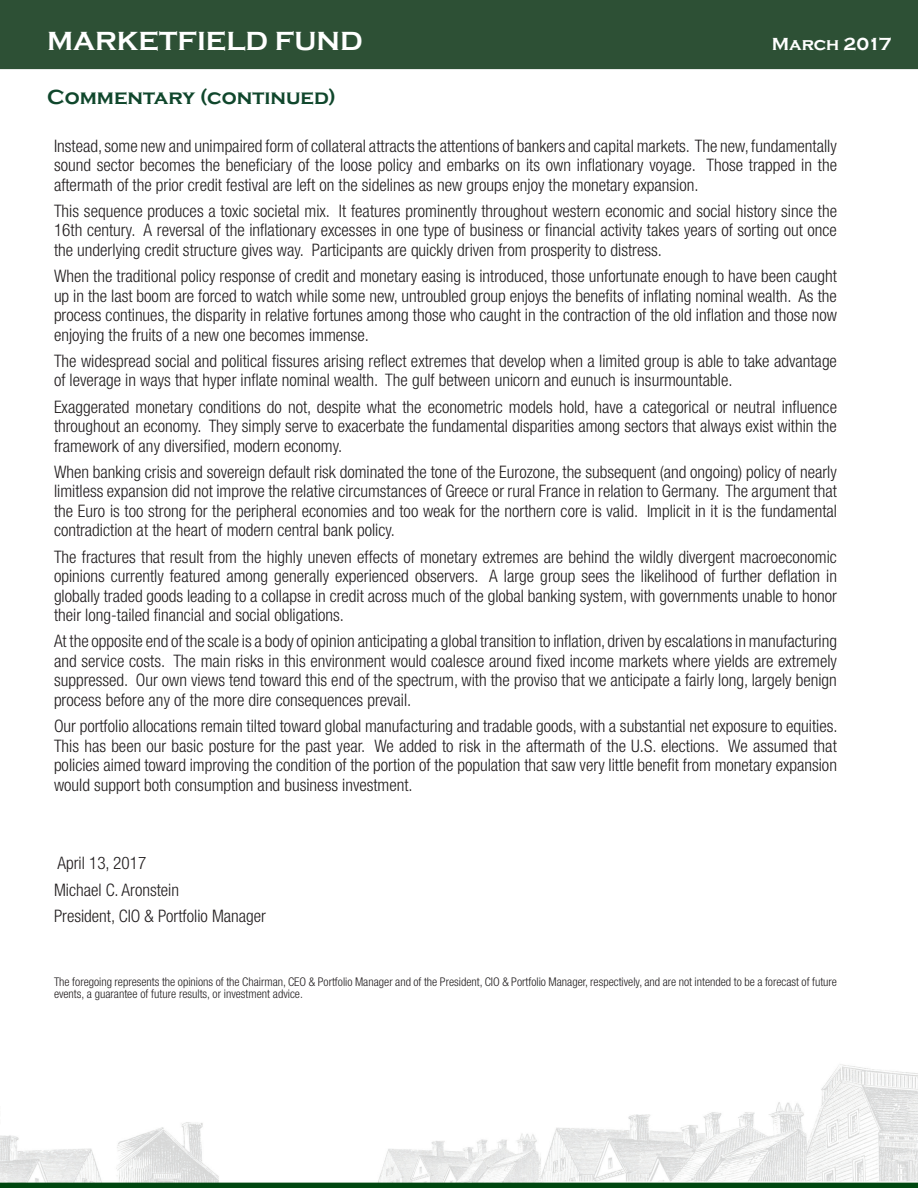
<style>
.page{position:relative;width:918px;height:1188px;background:#fff}
.page>*{position:absolute;margin:0;border:0;box-sizing:border-box;transform-origin:0 0}
.Date{font:700 27px "Copperplate Gothic";color:#fff}
.Heading_3{font:700 21px "Copperplate Gothic";color:#10472c}
.Date-2{font:700 18px "Copperplate Gothic";letter-spacing:-.01em;color:#fff}
.perf_disclosure{font:300 condensed 17.25px/19.5px "Helvetica Neue";color:#231f20;text-align:justify}
.t1{font:300 condensed 12px/12px "Helvetica Neue";color:#231f20}
</style>
<div class="page">
<div style="left:0;top:0;width:918px;height:69px;background:#2d5035"></div>
<img style="left:0;top:1064px;width:918px;height:124px">
<p class="Date" style="left:47px;top:27px;width:317px">MARKETFIELD FUND</p>
<p class="Date-2" style="left:772px;top:34px;width:121px">March 2017</p>
<p class="Heading_3" style="left:47px;top:85px;width:290px">Commentary (continued)</p>
<p class="perf_disclosure" style="left:54px;top:136px;width:785px">Instead, some new and unimpaired form of collateral attracts the attentions of bankers and capital markets. The new, fundamentally sound sector becomes the beneficiary of the loose policy and embarks on its own inflationary voyage. Those trapped in the aftermath of the prior credit festival are left on the sidelines as new groups enjoy the monetary expansion.</p>
<p class="perf_disclosure" style="left:54px;top:201px;width:785px">This sequence produces a toxic societal mix. It features prominently throughout western economic and social history since the 16th century. A reversal of the inflationary excesses in one type of business or financial activity takes years of sorting out once the underlying credit structure gives way. Participants are quickly driven from prosperity to distress.</p>
<p class="perf_disclosure" style="left:54px;top:266px;width:785px">When the traditional policy response of credit and monetary easing is introduced, those unfortunate enough to have been caught up in the last boom are forced to watch while some new, untroubled group enjoys the benefits of inflating nominal wealth. As the process continues, the disparity in relative fortunes among those who caught in the contraction of the old inflation and those now enjoying the fruits of a new one becomes immense.</p>
<p class="perf_disclosure" style="left:54px;top:351px;width:785px">The widespread social and political fissures arising reflect extremes that develop when a limited group is able to take advantage of leverage in ways that hyper inflate nominal wealth. The gulf between unicorn and eunuch is insurmountable.</p>
<p class="perf_disclosure" style="left:54px;top:397px;width:785px">Exaggerated monetary conditions do not, despite what the econometric models hold, have a categorical or neutral influence throughout an economy. They simply serve to exacerbate the fundamental disparities among sectors that always exist within the framework of any diversified, modern economy.</p>
<p class="perf_disclosure" style="left:54px;top:462px;width:785px">When banking crisis and sovereign default risk dominated the tone of the Eurozone, the subsequent (and ongoing) policy of nearly limitless expansion did not improve the relative circumstances of Greece or rural France in relation to Germany. The argument that the Euro is too strong for the peripheral economies and too weak for the northern core is valid. Implicit in it is the fundamental contradiction at the heart of modern central bank policy.</p>
<p class="perf_disclosure" style="left:54px;top:547px;width:785px">The fractures that result from the highly uneven effects of monetary extremes are behind the wildly divergent macroeconomic opinions currently featured among generally experienced observers. A large group sees the likelihood of further deflation in globally traded goods leading to a collapse in credit across much of the global banking system, with governments unable to honor their long-tailed financial and social obligations.</p>
<p class="perf_disclosure" style="left:54px;top:631px;width:785px">At the opposite end of the scale is a body of opinion anticipating a global transition to inflation, driven by escalations in manufacturing and service costs. The main risks in this environment would coalesce around fixed income markets where yields are extremely suppressed. Our own views tend toward this end of the spectrum, with the proviso that we anticipate a fairly long, largely benign process before any of the more dire consequences prevail.</p>
<p class="perf_disclosure" style="left:54px;top:716px;width:785px">Our portfolio allocations remain tilted toward global manufacturing and tradable goods, with a substantial net exposure to equities.<br>This has been our basic posture for the past year. We added to risk in the aftermath of the U.S. elections. We assumed that policies aimed toward improving the condition of the portion of the population that saw very little benefit from monetary expansion would support both consumption and business investment.</p>
<p class="perf_disclosure" style="left:58px;top:853px;width:90px">April 13, 2017</p>
<p class="perf_disclosure" style="left:54px;top:880px;width:127px">Michael C. Aronstein</p>
<p class="perf_disclosure" style="left:54px;top:906px;width:214px">President, CIO &amp; Portfolio Manager</p>
<p class="t1" style="left:54px;top:975px;width:785px">The foregoing represents the opinions of the Chairman, CEO &amp; Portfolio Manager and of the President, CIO &amp; Portfolio Manager, respectively, and are not intended to be a forecast of future events, a guarantee of future results, or investment advice.</p>
</div>
